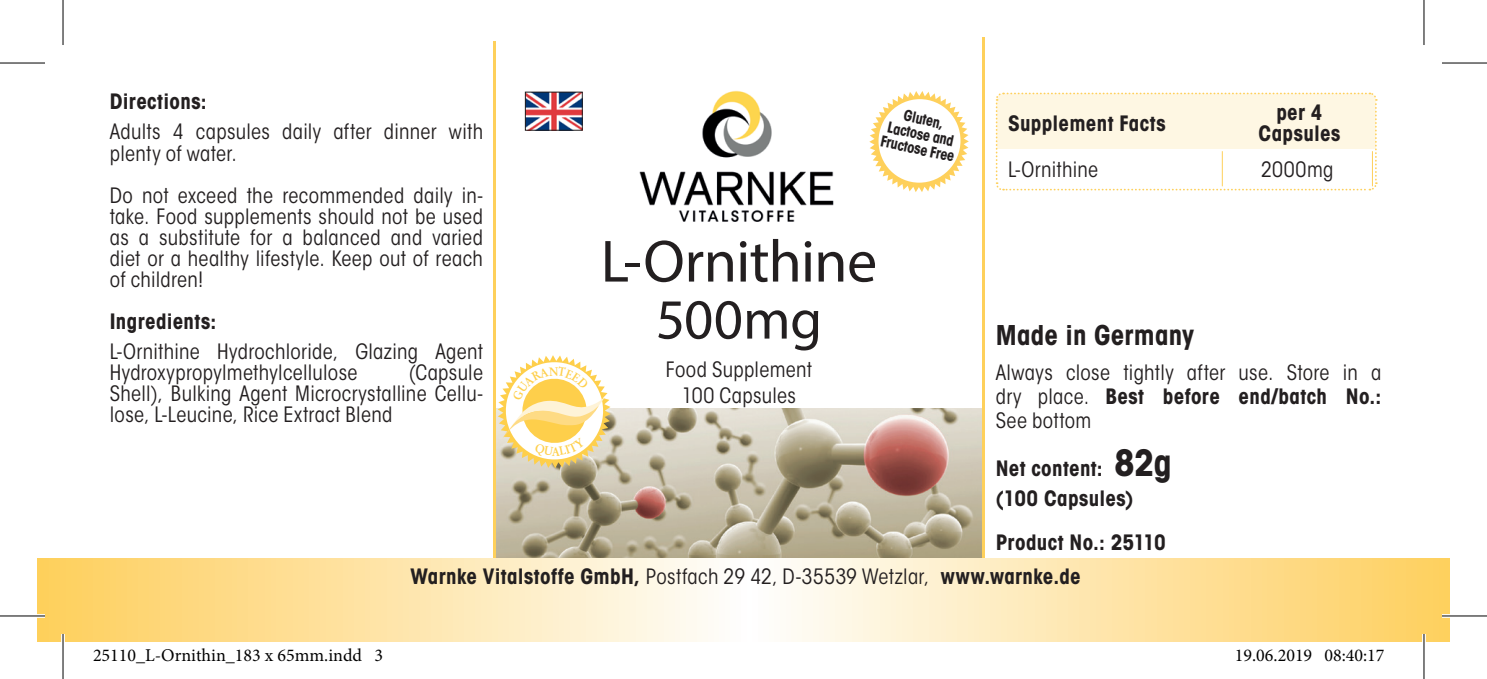
<style>
.page{position:relative;width:1487px;height:679px;background:#fff}
.page>*{position:absolute;margin:0;border:0;box-sizing:border-box;transform-origin:0 0}
.t1{font:60px "Myriad Pro";letter-spacing:-.015em;color:#231f20}
.t2{font:57px "Myriad Pro";color:#231f20}
.t3{font:700 27px "ITC Avant Garde Got Cd";letter-spacing:.01em;color:#231f20}
.t4{font:21px/21px "ITC Avant Garde Got Cd Boo";letter-spacing:.015em;color:#231f20}
.t5{font:700 21px/30px "ITC Avant Garde Got Cd";letter-spacing:.02em;color:#231f20}
.t6{font:18px "Minion Pro";color:#000}
.t7{font:700 15px/15px "ITC Avant Garde Got Cd";color:#231f20;text-align:center;scale:.96 1}
.s1{font-family:"ITC Avant Garde Got Cd Boo";font-weight:400}
.s2{font-size:36px}
</style>
<div class="page">
<hr style="left:982px;top:37px;width:2px;height:570px;background:#fed05b">
<hr style="left:493px;top:42px;width:2px;height:561px;background:#fed05b">
<img style="left:639px;top:91px;width:195px;height:131px">
<img style="left:496px;top:408px;width:485px;height:150px">
<svg style="left:37px;top:558px;width:1412px;height:83px;background:#fee6ac"></svg>
<img style="left:527px;top:94px;width:53px;height:34px">
<div style="left:525px;top:92px;width:57px;height:38px;border:1px solid #231f20"></div>
<svg style="left:995px;top:92px;width:382px;height:99px"></svg>
<hr style="left:1222px;top:151px;width:1px;height:35px;background:#fed05b">
<hr style="left:1372px;top:151px;width:1px;height:35px;background:#fed05b">
<svg style="left:869px;top:91px;width:100px;height:101px"></svg>
<div style="left:878px;top:99px;width:82px;height:84px;background:#fff;border-radius:50%"></div>
<svg style="left:0;top:614px;width:45px;height:4px"></svg>
<svg style="left:1442px;top:614px;width:45px;height:4px"></svg>
<svg style="left:61px;top:634px;width:4px;height:8px"></svg>
<svg style="left:1424px;top:0;width:1px;height:45px"></svg>
<svg style="left:1422px;top:634px;width:4px;height:45px"></svg>
<hr style="left:0;top:62px;width:45px;height:2px;background:#000">
<hr style="left:1442px;top:62px;width:45px;height:2px;background:#000">
<hr style="left:0;top:615px;width:45px;height:1px;background:#000">
<hr style="left:1442px;top:615px;width:45px;height:1px;background:#000">
<hr style="left:62px;top:0;width:2px;height:45px;background:#000">
<hr style="left:62px;top:634px;width:2px;height:45px;background:#000">
<hr style="left:1423px;top:0;width:1px;height:45px;background:#000">
<hr style="left:1423px;top:634px;width:1px;height:45px;background:#000">
<div style="left:128px;top:649px;width:8px;height:13px;border:1px solid #fff;border-radius:50%"></div>
<div style="left:129px;top:649px;width:6px;height:12px;border:1px solid #fff;border-radius:50%"></div>
<div style="left:1256px;top:649px;width:9px;height:13px;border:1px solid #fff;border-radius:50%"></div>
<div style="left:1258px;top:649px;width:5px;height:12px;border:1px solid #fff;border-radius:50%"></div>
<div style="left:1286px;top:649px;width:9px;height:13px;border:1px solid #fff;border-radius:50%"></div>
<div style="left:1288px;top:649px;width:5px;height:12px;border:1px solid #fff;border-radius:50%"></div>
<div style="left:1324px;top:649px;width:9px;height:13px;border:1px solid #fff;border-radius:50%"></div>
<div style="left:1326px;top:649px;width:5px;height:12px;border:1px solid #fff;border-radius:50%"></div>
<div style="left:1354px;top:649px;width:9px;height:13px;border:1px solid #fff;border-radius:50%"></div>
<div style="left:1356px;top:649px;width:5px;height:12px;border:1px solid #fff;border-radius:50%"></div>
<svg style="left:498px;top:355px;width:112px;height:113px"></svg>
<p class="t5" style="left:110px;top:87px;width:98px">Directions:</p>
<p class="t4" style="left:110px;top:121px;width:375px">Adults 4 capsules daily after dinner with plenty of water.</p>
<p class="t4" style="left:110px;top:184px;width:375px;text-align:justify">Do not exceed the recommended daily in&shy;take. Food supplements should not be used as a substitute for a balanced and varied diet or a healthy lifestyle. Keep out of reach of children!</p>
<p class="t5" style="left:110px;top:306px;width:108px">Ingredients:</p>
<p class="t4" style="left:110px;top:340px;width:375px">L-Ornithine Hydrochloride, Glazing Agent<br>Hydroxypropylmethylcellulose</p>
<p class="t4" style="left:110px;top:361px;width:375px;text-align:justify;text-indent:299px">(Capsule Shell), Bulking Agent Microcrystalline Cellu&shy;lose, L-Leucine, Rice Extract Blend</p>
<p class="t7" style="left:888px;top:104px;width:80px;rotate:12deg">Gluten,<br>Lactose and<br>Fructose Free</p>
<h1 class="t1" style="left:601px;top:224px;width:278px">L-Ornithine</h1>
<h2 class="t2" style="left:656px;top:284px;width:168px">500mg</h2>
<p class="t4" style="left:666px;top:357px;width:148px;line-height:25.5px;text-align:center">Food Supplement<br>100 Capsules</p>
<p class="t5" style="left:1008px;top:108px;width:159px">Supplement Facts</p>
<p class="t5" style="left:1258px;top:102px;width:83px;line-height:21px;text-align:center">per 4<br>Capsules</p>
<p class="t4" style="left:1008px;top:159px;width:92px">L-Ornithine</p>
<p class="t4" style="left:1261px;top:159px;width:74px">2000mg</p>
<p class="t3" style="left:996px;top:318px;width:200px">Made in Germany</p>
<p class="t4" style="left:996px;top:362px;width:387px">Always close tightly after use. Store in a</p>
<p class="t5" style="left:996px;top:381px;width:387px"><span class="s1">dry place.</span> Best before end/batch No.:</p>
<p class="t4" style="left:996px;top:410px;width:97px">See bottom</p>
<p class="t5" style="left:996px;top:453px;width:178px">Net content: <span class="s2">82g </span>(100 Capsules)</p>
<p class="t5" style="left:996px;top:527px;width:172px">Product No.: 25110</p>
<p class="t5" style="left:410px;top:561px;width:672px">Warnke Vitalstoffe GmbH, <span class="s1">Postfach 29 42, D-35539 Wetzlar,</span> www.warnke.de</p>
<p class="t6" style="left:93px;top:643px;width:291px">25110_L-Ornithin_183 x 65mm.indd 3</p>
<p class="t6" style="left:1235px;top:643px;width:151px">19.06.2019 08:40:17</p>
</div>
